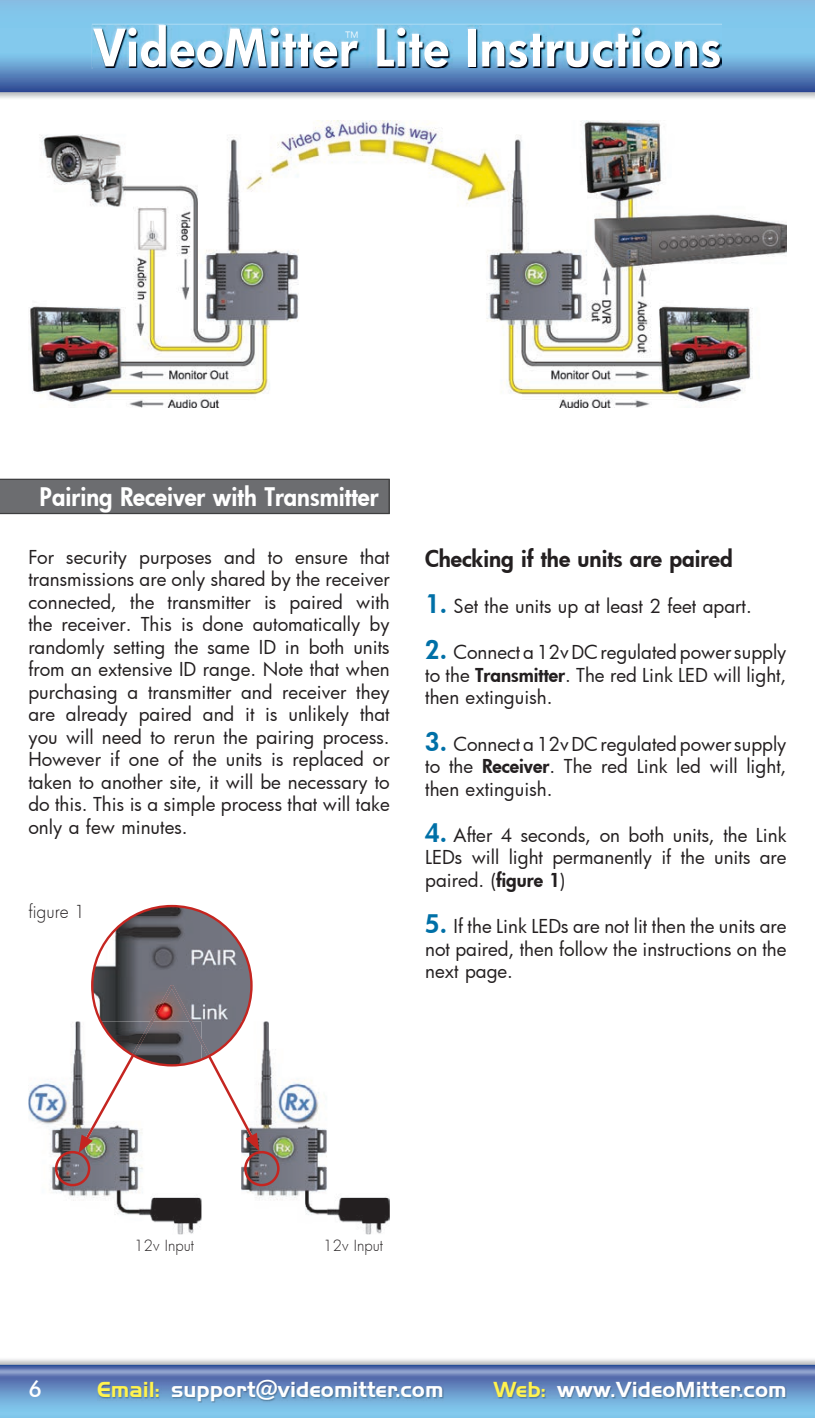
<style>
.page{position:relative;width:815px;height:1418px;background:#fff}
.page>*{position:absolute;margin:0;border:0;box-sizing:border-box;transform-origin:0 0}
.t1{font:800 50px "Futura";letter-spacing:.025em;color:#fff}
.t2{font:800 25px "Futura";color:#fff;scale:.95 1}
.t3{font:700 22.5px "Handel Got D";color:#fff}
.t4{font:800 22.5px "Futura";color:#231f20}
.t5{font:500 22.5px "Futura BT";color:#fff}
.t6{font:18.75px/22.5px "Futura";color:#231f20;text-align:justify}
.t7{font:300 17.5px "Futura";color:#231f20}
.t8{font:300 15px "Futura";color:#231f20}
.t9{font:300 15px "Futura";color:#fff}
.s1{font-weight:800;font-size:25px;color:#0070a7}
.s2{font-weight:800}
.s3{color:#fff34f}
.s4{font-family:"Futura";font-weight:800}
</style>
<div class="page">
<img style="left:30px;top:120px;width:757px;height:288px">
<svg style="left:0;top:478px;width:390px;height:36px;background:#6b6c6f"></svg>
<img style="left:241px;top:1021px;width:149px;height:213px">
<img style="left:28px;top:1021px;width:173px;height:213px">
<div style="left:55px;top:1150px;width:35px;height:36px;border:2px solid #c52520;border-radius:50%"></div>
<div style="left:244px;top:1150px;width:36px;height:36px;border:2px solid #c52520;border-radius:50%"></div>
<svg style="left:79px;top:985px;width:180px;height:167px"></svg>
<img style="left:101px;top:1021px;width:31px;height:33px">
<img style="left:155px;top:1056px;width:53px;height:3px">
<img style="left:134px;top:1056px;width:21px;height:7px">
<img style="left:132px;top:985px;width:78px;height:71px">
<svg style="left:0;top:0;width:815px;height:92px;background:#6aa0d0"></svg>
<img style="left:92px;top:24px;width:630px;height:45px">
<img style="left:94px;top:26px;width:627px;height:42px">
<svg style="left:0;top:1364px;width:815px;height:53px;background:#709dcd"></svg>
<img style="left:98px;top:1380px;width:345px;height:22px">
<img style="left:494px;top:1382px;width:292px;height:16px">
<h1 class="t1" style="left:94px;top:14px;width:629px">VideoMitter Lite Instructions</h1>
<p class="t9" style="left:345px;top:27px;width:16px">™</p>
<h2 class="t2" style="left:40px;top:480px;width:358px">Pairing Receiver with Transmitter</h2>
<p class="t6" style="left:28px;top:545px;width:363px">For security purposes and to ensure that transmissions are only shared by the receiver connected, the transmitter is paired with the receiver. This is done automatically by randomly setting the same ID in both units from an extensive ID range. Note that when purchasing a transmitter and receiver they are already paired and it is unlikely that you will need to rerun the pairing process.<br>However if one of the units is replaced or taken to another site, it will be necessary to do this. This is a simple process that will take only a few minutes.</p>
<p class="t4" style="left:425px;top:543px;width:309px">Checking if the units are paired</p>
<p class="t6" style="left:425px;top:594px;width:328px"><span class="s1">1.</span> Set the units up at least 2 feet apart.</p>
<p class="t6" style="left:425px;top:640px;width:363px"><span class="s1">2.</span> Connect a 12v DC regulated power supply to the <span class="s2">Transmitter</span>. The red Link LED will light, then extinguish.</p>
<p class="t6" style="left:425px;top:732px;width:363px"><span class="s1">3.</span> Connect a 12v DC regulated power supply to the <span class="s2">Receiver</span>. The red Link led will light, then extinguish.</p>
<p class="t6" style="left:425px;top:823px;width:363px"><span class="s1">4.</span> After 4 seconds, on both units, the Link LEDs will light permanently if the units are paired. (<span class="s2">figure 1</span>)</p>
<p class="t6" style="left:425px;top:914px;width:363px"><span class="s1">5.</span> If the Link LEDs are not lit then the units are not paired, then follow the instructions on the next page.</p>
<p class="t7" style="left:28px;top:900px;width:59px">figure 1</p>
<p class="t8" style="left:135px;top:1235px;width:61px">12v Input</p>
<p class="t8" style="left:324px;top:1235px;width:61px">12v Input</p>
<p class="t5" style="left:28px;top:1374px;width:15px">6</p>
<p class="t3" style="left:97px;top:1376px;width:348px"><span class="s3">Email:</span> support<span class="s4">@</span>videomitter.com</p>
<p class="t3" style="left:493px;top:1376px;width:295px"><span class="s3">Web:</span> <span class="s4">www</span>.VideoMitter.com</p>
</div>
